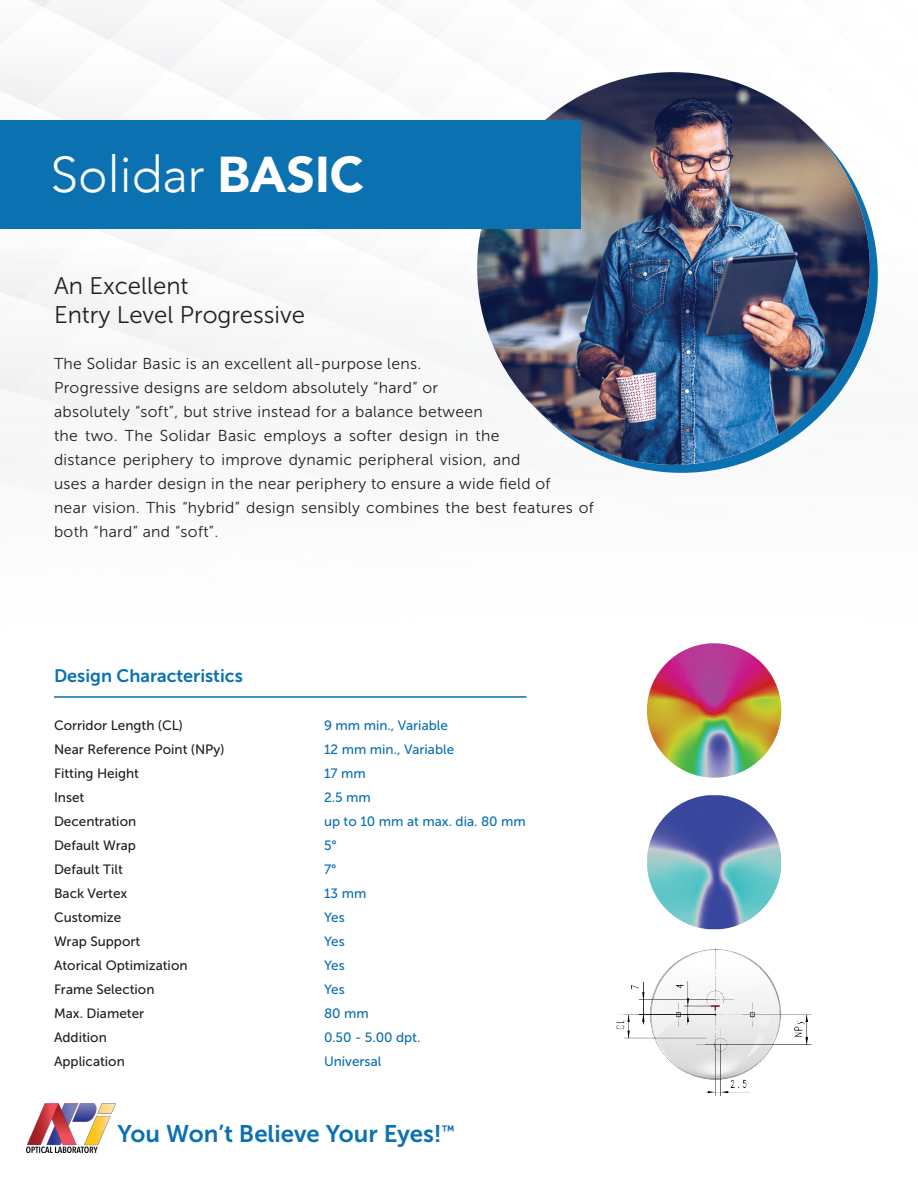
<style>
.page{position:relative;width:918px;height:1188px;background:#fff}
.page>*{position:absolute;margin:0;border:0;box-sizing:border-box;transform-origin:0 0}
.t1{font:300 50.25px "Avenir";color:#fff}
.t2{font:24px "Museo Sans 300";color:#231f20}
.t3{font:24px "Museo Sans 700";color:#0c71b1}
.t4{font:18px "Museo Sans 700";color:#0c71b1}
.t5{font:15.75px/24px "Museo Sans 300";letter-spacing:.02em;color:#231f20}
.t6{font:13.5px "Museo Sans 500";color:#231f20}
.t7{font:13.5px "Museo Sans 500";color:#0c71b1}
.s1{font-weight:900}
</style>
<div class="page">
<img style="left:0;top:0;width:878px;height:717px">
<div style="left:485px;top:80px;width:393px;height:393px;background:#0c71b1;border-radius:50%"></div>
<img style="left:477px;top:72px;width:393px;height:393px;border-radius:196px">
<div style="left:0;top:121px;width:580px;height:108px;background:#0c71b1"></div>
<img style="left:617px;top:948px;width:194px;height:147px">
<hr style="left:54px;top:696px;width:472px;height:2px;background:#0c71b1">
<img style="left:647px;top:643px;width:134px;height:135px">
<img style="left:647px;top:795px;width:134px;height:134px">
<img style="left:27px;top:1103px;width:88px;height:50px">
<p class="t1" style="left:51px;top:145px;width:315px">Solidar <span class="s1">BASIC</span></p>
<p class="t2" style="left:54px;top:273px;width:136px">An Excellent</p>
<p class="t2" style="left:54px;top:302px;width:253px">Entry Level Progressive</p>
<p class="t5" style="left:54px;top:352px;width:369px">The Solidar Basic is an excellent all-purpose lens.</p>
<p class="t5" style="left:54px;top:376px;width:386px">Progressive designs are seldom absolutely “hard” or</p>
<p class="t5" style="left:54px;top:400px;width:542px">absolutely “soft”, but strive instead for a balance between<br>the two. The Solidar Basic employs a softer design in the<br>distance periphery to improve dynamic peripheral vision, and<br>uses a harder design in the near periphery to ensure a wide field of<br>near vision. This “hybrid” design sensibly combines the best features of both “hard” and “soft”.</p>
<p class="t4" style="left:54px;top:666px;width:190px">Design Characteristics</p>
<p class="t6" style="left:54px;top:718px;width:130px">Corridor Length (CL)</p>
<p class="t7" style="left:324px;top:718px;width:125px">9 mm min., Variable</p>
<p class="t6" style="left:54px;top:742px;width:172px">Near Reference Point (NPy)</p>
<p class="t7" style="left:324px;top:742px;width:132px">12 mm min., Variable</p>
<p class="t6" style="left:54px;top:766px;width:87px">Fitting Height</p>
<p class="t7" style="left:324px;top:766px;width:43px">17 mm</p>
<p class="t6" style="left:54px;top:790px;width:32px">Inset</p>
<p class="t7" style="left:324px;top:790px;width:48px">2.5 mm</p>
<p class="t6" style="left:54px;top:814px;width:84px">Decentration</p>
<p class="t7" style="left:324px;top:814px;width:203px">up to 10 mm at max. dia. 80 mm</p>
<p class="t6" style="left:54px;top:838px;width:84px">Default Wrap</p>
<p class="t7" style="left:324px;top:838px;width:14px">5°</p>
<p class="t6" style="left:54px;top:862px;width:70px">Default Tilt</p>
<p class="t7" style="left:324px;top:862px;width:14px">7°</p>
<p class="t6" style="left:54px;top:886px;width:75px">Back Vertex</p>
<p class="t7" style="left:324px;top:886px;width:44px">13 mm</p>
<p class="t6" style="left:54px;top:910px;width:69px">Customize</p>
<p class="t7" style="left:324px;top:910px;width:22px">Yes</p>
<p class="t6" style="left:54px;top:934px;width:88px">Wrap Support</p>
<p class="t7" style="left:324px;top:934px;width:22px">Yes</p>
<p class="t6" style="left:54px;top:958px;width:135px">Atorical Optimization</p>
<p class="t7" style="left:324px;top:958px;width:22px">Yes</p>
<p class="t6" style="left:54px;top:982px;width:102px">Frame Selection</p>
<p class="t7" style="left:324px;top:982px;width:22px">Yes</p>
<p class="t6" style="left:54px;top:1006px;width:92px">Max. Diameter</p>
<p class="t7" style="left:324px;top:1006px;width:46px">80 mm</p>
<p class="t6" style="left:54px;top:1030px;width:54px">Addition</p>
<p class="t7" style="left:324px;top:1030px;width:98px">0.50 - 5.00 dpt.</p>
<p class="t6" style="left:54px;top:1054px;width:72px">Application</p>
<p class="t7" style="left:324px;top:1054px;width:59px">Universal</p>
<p class="t3" style="left:117px;top:1120px;width:339px">You Won’t Believe Your Eyes!<sup>™</sup></p>
</div>
